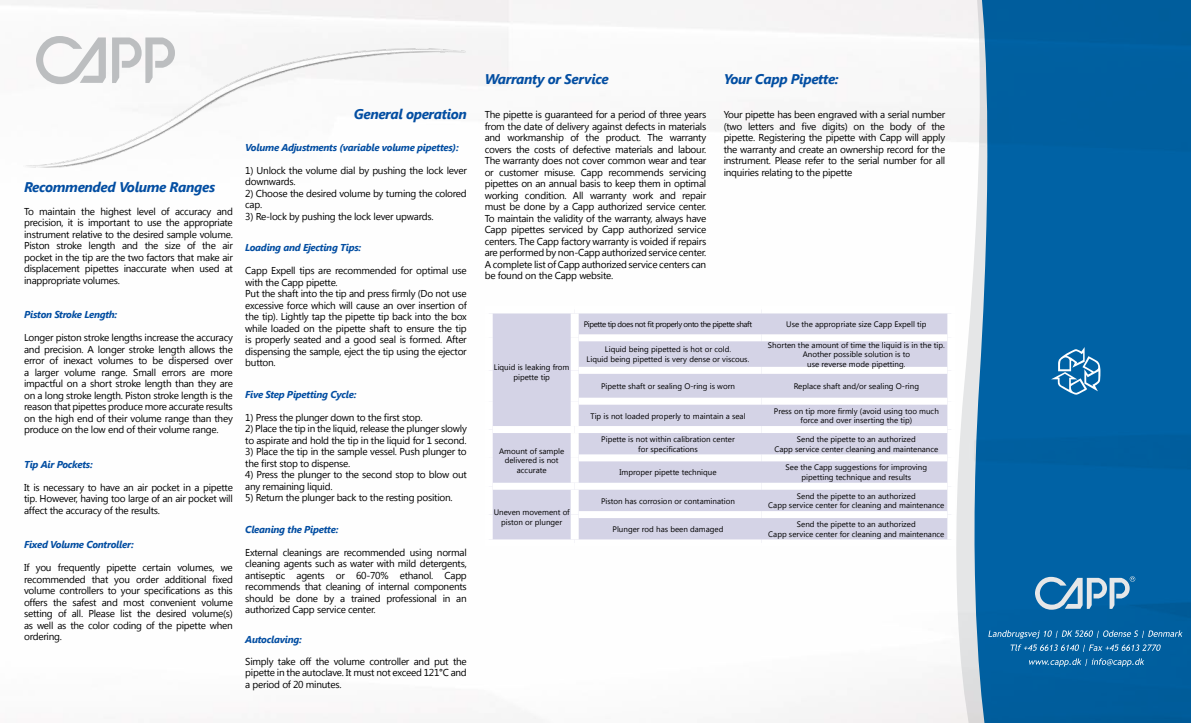
<style>
.page{position:relative;width:1191px;height:723px;background:#fff}
.page>*{position:absolute;margin:0;border:0;box-sizing:border-box;transform-origin:0 0}
.t1{font:italic 700 14px "Segoe UI";letter-spacing:-.025em;color:#034ea2}
.t2{font:10px/11.5px "Segoe UI";letter-spacing:-.025em;color:#000;text-align:justify}
.t3{font:italic 700 10px "Segoe UI";letter-spacing:-.025em;color:#034ea2}
.t4{font:8px/9.6px "Segoe UI";color:#000;text-align:center}
.t5{font:8px "Segoe UI";letter-spacing:-.05em;color:#000}
</style>
<div class="page">
<svg style="left:955px;top:0;width:236px;height:723px;background:#1d72ab"></svg>
<svg style="left:988px;top:630px;width:194px;height:8px;background:#3782b4"></svg>
<svg style="left:1010px;top:644px;width:150px;height:8px"></svg>
<svg style="left:1029px;top:658px;width:115px;height:9px"></svg>
<svg style="left:1035px;top:576px;width:100px;height:34px;background:#5694bd"></svg>
<svg style="left:1051px;top:347px;width:49px;height:48px;background:#3b86b9"></svg>
<img style="left:0;top:0;width:494px;height:168px">
<div style="left:493px;top:313px;width:454px;height:226px;background:#d4d3e6"></div>
<div style="left:570px;top:313px;width:8px;height:25px;background:#fff"></div>
<div style="left:570px;top:338px;width:8px;height:32px;background:#fff"></div>
<div style="left:570px;top:370px;width:8px;height:31px;background:#fff"></div>
<div style="left:570px;top:401px;width:8px;height:25px;background:#fff"></div>
<div style="left:570px;top:433px;width:8px;height:25px;background:#fff"></div>
<div style="left:570px;top:458px;width:8px;height:25px;background:#fff"></div>
<div style="left:570px;top:490px;width:8px;height:24px;background:#fff"></div>
<div style="left:570px;top:514px;width:8px;height:25px;background:#fff"></div>
<div style="left:493px;top:426px;width:81px;height:7px;background:#fff"></div>
<div style="left:578px;top:334px;width:183px;height:7px;background:#fff"></div>
<div style="left:761px;top:334px;width:186px;height:7px;background:#fff"></div>
<div style="left:578px;top:367px;width:183px;height:7px;background:#fff"></div>
<div style="left:761px;top:367px;width:186px;height:7px;background:#fff"></div>
<div style="left:578px;top:398px;width:183px;height:7px;background:#fff"></div>
<div style="left:761px;top:398px;width:186px;height:7px;background:#fff"></div>
<div style="left:574px;top:426px;width:187px;height:7px;background:#fff"></div>
<div style="left:761px;top:426px;width:186px;height:7px;background:#fff"></div>
<div style="left:493px;top:483px;width:81px;height:7px;background:#fff"></div>
<div style="left:578px;top:454px;width:183px;height:7px;background:#fff"></div>
<div style="left:761px;top:454px;width:186px;height:7px;background:#fff"></div>
<div style="left:574px;top:483px;width:187px;height:7px;background:#fff"></div>
<div style="left:761px;top:483px;width:186px;height:7px;background:#fff"></div>
<div style="left:578px;top:511px;width:183px;height:7px;background:#fff"></div>
<div style="left:761px;top:511px;width:186px;height:7px;background:#fff"></div>
<h1 class="t1" style="left:24px;top:181px;width:193px">Recommended Volume Ranges</h1>
<p class="t2" style="left:24px;top:206px;width:210px">To maintain the highest level of accuracy and precision, it is important to use the appropriate instrument relative to the desired sample volume.<br>Piston stroke length and the size of the air pocket in the tip are the two factors that make air displacement pipettes inaccurate when used at inappropriate volumes.</p>
<p class="t3" style="left:24px;top:311px;width:95px">Piston Stroke Length:</p>
<p class="t2" style="left:24px;top:333px;width:210px">Longer piston stroke lengths increase the accuracy and precision. A longer stroke length allows the error of inexact volumes to be dispersed over a larger volume range. Small errors are more impactful on a short stroke length than they are on a long stroke length. Piston stroke length is the reason that pipettes produce more accurate results on the high end of their volume range than they produce on the low end of their volume range.</p>
<p class="t3" style="left:24px;top:460px;width:70px">Tip Air Pockets:</p>
<p class="t2" style="left:24px;top:482px;width:210px">It is necessary to have an air pocket in a pipette tip. However, having too large of an air pocket will affect the accuracy of the results.</p>
<p class="t3" style="left:24px;top:541px;width:111px">Fixed Volume Controller:</p>
<p class="t2" style="left:24px;top:563px;width:210px">If you frequently pipette certain volumes, we recommended that you order additional fixed volume controllers to your specifications as this offers the safest and most convenient volume setting of all. Please list the desired volume(s) as well as the color coding of the pipette when ordering.</p>
<h1 class="t1" style="left:354px;top:109px;width:114px">General operation</h1>
<p class="t3" style="left:245px;top:143px;width:215px">Volume Adjustments (variable volume pipettes):</p>
<p class="t2" style="left:245px;top:166px;width:223px">1) Unlock the volume dial by pushing the lock lever downwards.</p>
<p class="t2" style="left:245px;top:189px;width:223px">2) Choose the desired volume by turning the colored cap.</p>
<p class="t2" style="left:245px;top:212px;width:190px">3) Re-lock by pushing the lock lever upwards.</p>
<p class="t3" style="left:245px;top:244px;width:117px">Loading and Ejecting Tips:</p>
<p class="t2" style="left:245px;top:266px;width:223px;text-align:left">Capp Expell tips are recommended for optimal use with the Capp pipette.<br>Put the shaft into the tip and press firmly (Do not use excessive force which will cause an over insertion of the tip). Lightly tap the pipette tip back into the box while loaded on the pipette shaft to ensure the tip is properly seated and a good seal is formed. After dispensing the sample, eject the tip using the ejector button.</p>
<p class="t3" style="left:245px;top:390px;width:113px">Five Step Pipetting Cycle:</p>
<p class="t2" style="left:245px;top:411px;width:179px">1) Press the plunger down to the first stop.</p>
<p class="t2" style="left:245px;top:424px;width:223px">2) Place the tip in the liquid, release the plunger slowly to aspirate and hold the tip in the liquid for 1 second.</p>
<p class="t2" style="left:245px;top:447px;width:223px">3) Place the tip in the sample vessel. Push plunger to the first stop to dispense.</p>
<p class="t2" style="left:245px;top:470px;width:223px">4) Press the plunger to the second stop to blow out any remaining liquid.</p>
<p class="t2" style="left:245px;top:493px;width:209px">5) Return the plunger back to the resting position.</p>
<p class="t3" style="left:245px;top:525px;width:95px">Cleaning the Pipette:</p>
<p class="t2" style="left:245px;top:548px;width:223px">External cleanings are recommended using normal cleaning agents such as water with mild detergents, antiseptic agents or 60-70% ethanol. Capp recommends that cleaning of internal components should be done by a trained professional in an authorized Capp service center.</p>
<p class="t3" style="left:245px;top:636px;width:58px">Autoclaving:</p>
<p class="t2" style="left:245px;top:657px;width:223px">Simply take off the volume controller and put the pipette in the autoclave. It must not exceed 121°C and a period of 20 minutes.</p>
<h1 class="t1" style="left:485px;top:73px;width:125px">Warranty or Service</h1>
<p class="t2" style="left:485px;top:110px;width:223px">The pipette is guaranteed for a period of three years from the date of delivery against defects in materials and workmanship of the product. The warranty covers the costs of defective materials and labour.<br>The warranty does not cover common wear and tear or customer misuse. Capp recommends servicing pipettes on an annual basis to keep them in optimal working condition. All warranty work and repair must be done by a Capp authorized service center.<br>To maintain the validity of the warranty, always have Capp pipettes serviced by Capp authorized service centers. The Capp factory warranty is voided if repairs are performed by non-Capp authorized service center.<br>A complete list of Capp authorized service centers can be found on the Capp website.</p>
<h1 class="t1" style="left:723px;top:73px;width:117px">Your Capp Pipette:</h1>
<p class="t2" style="left:723px;top:110px;width:223px">Your pipette has been engraved with a serial number (two letters and five digits) on the body of the pipette. Registering the pipette with Capp will apply the warranty and create an ownership record for the instrument. Please refer to the serial number for all inquiries relating to the pipette</p>
<p class="t4" style="left:494px;top:363px;width:77px">Liquid is leaking from pipette tip</p>
<p class="t4" style="left:499px;top:447px;width:67px">Amount of sample delivered is not accurate</p>
<p class="t4" style="left:494px;top:508px;width:77px">Uneven movement of piston or plunger</p>
<p class="t5" style="left:584px;top:318px;width:170px">Pipette tip does not fit properly onto the pipette shaft</p>
<p class="t4" style="left:786px;top:320px;width:142px">Use the appropriate size Capp Expell tip</p>
<p class="t4" style="left:586px;top:346px;width:164px">Liquid being pipetted is hot or cold.<br>Liquid being pipetted is very dense or viscous.</p>
<p class="t4" style="left:768px;top:341px;width:178px">Shorten the amount of time the liquid is in the tip.<br>Another possible solution is to<br>use reverse mode pipetting.</p>
<p class="t4" style="left:601px;top:382px;width:135px">Pipette shaft or sealing O-ring is worn</p>
<p class="t4" style="left:793px;top:382px;width:127px">Replace shaft and/or sealing O-ring</p>
<p class="t4" style="left:590px;top:412px;width:157px">Tip is not loaded properly to maintain a seal</p>
<p class="t4" style="left:774px;top:406px;width:166px">Press on tip more firmly (avoid using too much force and over inserting the tip)</p>
<p class="t4" style="left:601px;top:435px;width:135px">Pipette is not within calibration center for specifications</p>
<p class="t4" style="left:774px;top:435px;width:165px">Send the pipette to an authorized<br>Capp service center cleaning and maintenance</p>
<p class="t4" style="left:619px;top:468px;width:99px">Improper pipette technique</p>
<p class="t4" style="left:785px;top:463px;width:143px">See the Capp suggestions for improving pipetting technique and results</p>
<p class="t4" style="left:601px;top:497px;width:135px">Piston has corrosion or contamination</p>
<p class="t4" style="left:768px;top:492px;width:178px">Send the pipette to an authorized<br>Capp service center for cleaning and maintenance</p>
<p class="t4" style="left:612px;top:525px;width:112px">Plunger rod has been damaged</p>
<p class="t4" style="left:768px;top:520px;width:178px">Send the pipette to an authorized<br>Capp service center for cleaning and maintenance</p>
</div>
